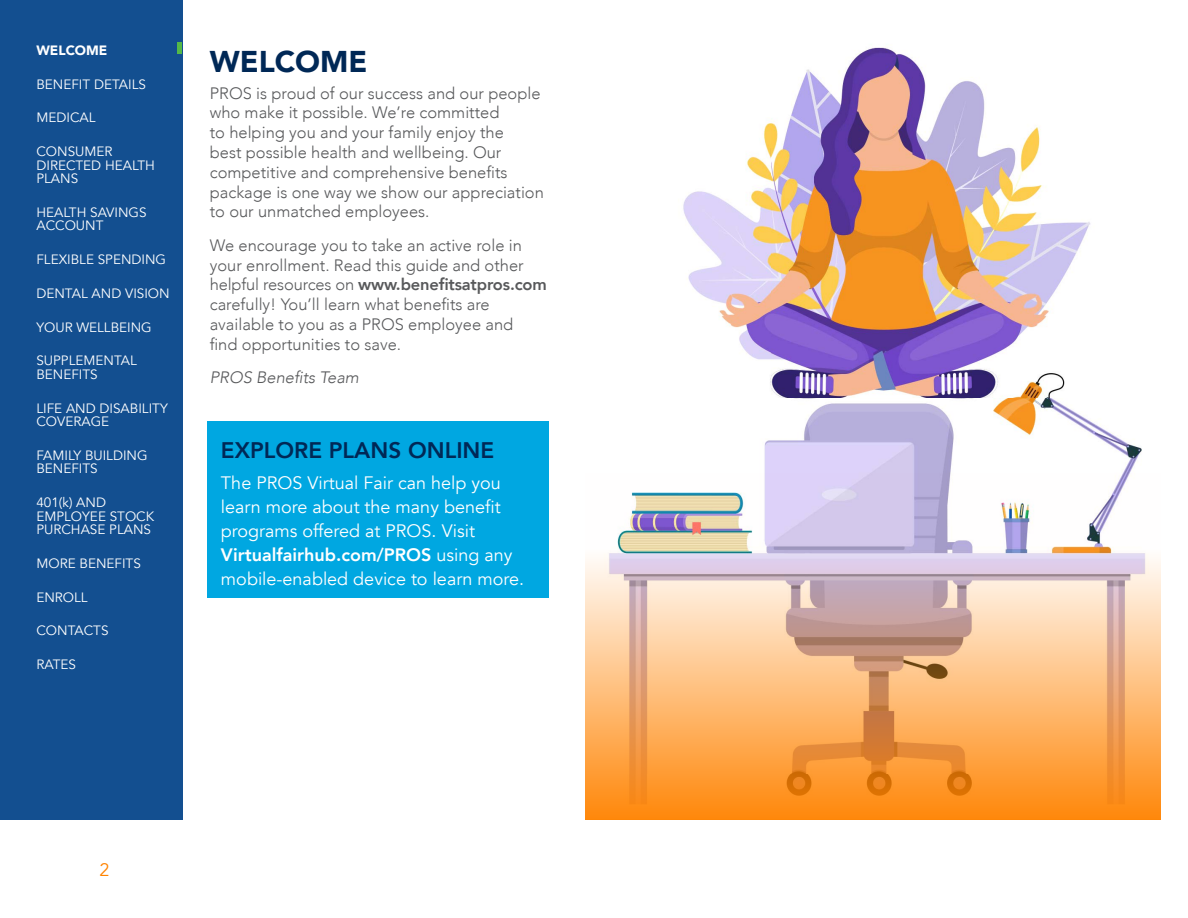
<style>
.page{position:relative;width:1188px;height:918px;background:#fff}
.page>*{position:absolute;margin:0;border:0;box-sizing:border-box;transform-origin:0 0}
.t1{font:900 30px "Avenir";color:#002856}
.t2{font:800 22.5px "Avenir";color:#002856}
.t3{font:18px/24px "Avenir";color:#fff}
.t4{font:18px "Avenir";color:#ff8300}
.t5{font:300 16.5px/19.8px "Avenir";color:#58595b}
.t6{font:italic 300 16.5px "Avenir";color:#58595b}
.t7{font:13.5px/13.5px "Avenir";color:#fff}
.t8{font:900 13.5px "Avenir";color:#fff}
.s1{font-weight:800}
</style>
<div class="page">
<div style="left:0;top:0;width:182px;height:820px;background:#134f90"></div>
<img style="left:683px;top:47px;width:459px;height:426px">
<hr style="left:178px;top:43px;width:4px;height:11px;background:#54b948">
<svg style="left:586px;top:473px;width:575px;height:347px;background:#edbc93"></svg>
<div style="left:207px;top:422px;width:342px;height:176px;background:#00a7e1"></div>
<p class="t8" style="left:36px;top:39px;width:72px">WELCOME</p>
<p class="t7" style="left:36px;top:77px;width:111px">BENEFIT DETAILS</p>
<p class="t7" style="left:36px;top:111px;width:61px">MEDICAL</p>
<p class="t7" style="left:36px;top:145px;width:120px">CONSUMER<br>DIRECTED HEALTH<br>PLANS</p>
<p class="t7" style="left:36px;top:206px;width:112px">HEALTH SAVINGS<br>ACCOUNT</p>
<p class="t7" style="left:36px;top:253px;width:131px">FLEXIBLE SPENDING</p>
<p class="t7" style="left:36px;top:287px;width:135px">DENTAL AND VISION</p>
<p class="t7" style="left:36px;top:320px;width:117px">YOUR WELLBEING</p>
<p class="t7" style="left:36px;top:354px;width:102px">SUPPLEMENTAL<br>BENEFITS</p>
<p class="t7" style="left:36px;top:401px;width:133px">LIFE AND DISABILITY<br>COVERAGE</p>
<p class="t7" style="left:36px;top:449px;width:113px">FAMILY BUILDING<br>BENEFITS</p>
<p class="t7" style="left:36px;top:496px;width:119px">401(k) AND<br>EMPLOYEE STOCK<br>PURCHASE PLANS</p>
<p class="t7" style="left:36px;top:557px;width:106px">MORE BENEFITS</p>
<p class="t7" style="left:36px;top:590px;width:53px">ENROLL</p>
<p class="t7" style="left:36px;top:624px;width:74px">CONTACTS</p>
<p class="t7" style="left:36px;top:658px;width:41px">RATES</p>
<h1 class="t1" style="left:210px;top:36px;width:159px">WELCOME</h1>
<p class="t5" style="left:210px;top:83px;width:336px">PROS is proud of our success and our people who make it possible. We’re committed<br>to helping you and your family enjoy the<br>best possible health and wellbeing. Our competitive and comprehensive benefits package is one way we show our appreciation to our unmatched employees.</p>
<p class="t5" style="left:210px;top:235px;width:339px">We encourage you to take an active role in your enrollment. Read this guide and other helpful resources on <span class="s1">www.benefitsatpros.com </span>carefully! You’ll learn what benefits are available to you as a PROS employee and<br>find opportunities to save.</p>
<p class="t6" style="left:210px;top:368px;width:151px">PROS Benefits Team</p>
<h2 class="t2" style="left:221px;top:433px;width:275px">EXPLORE PLANS ONLINE</h2>
<p class="t3" style="left:221px;top:471px;width:305px">The PROS Virtual Fair can help you learn more about the many benefit programs offered at PROS. Visit <span class="s1">Virtualfairhub.com/PROS</span> using any mobile-enabled device to learn more.</p>
<p class="t4" style="left:100px;top:859px;width:12px">2</p>
</div>
